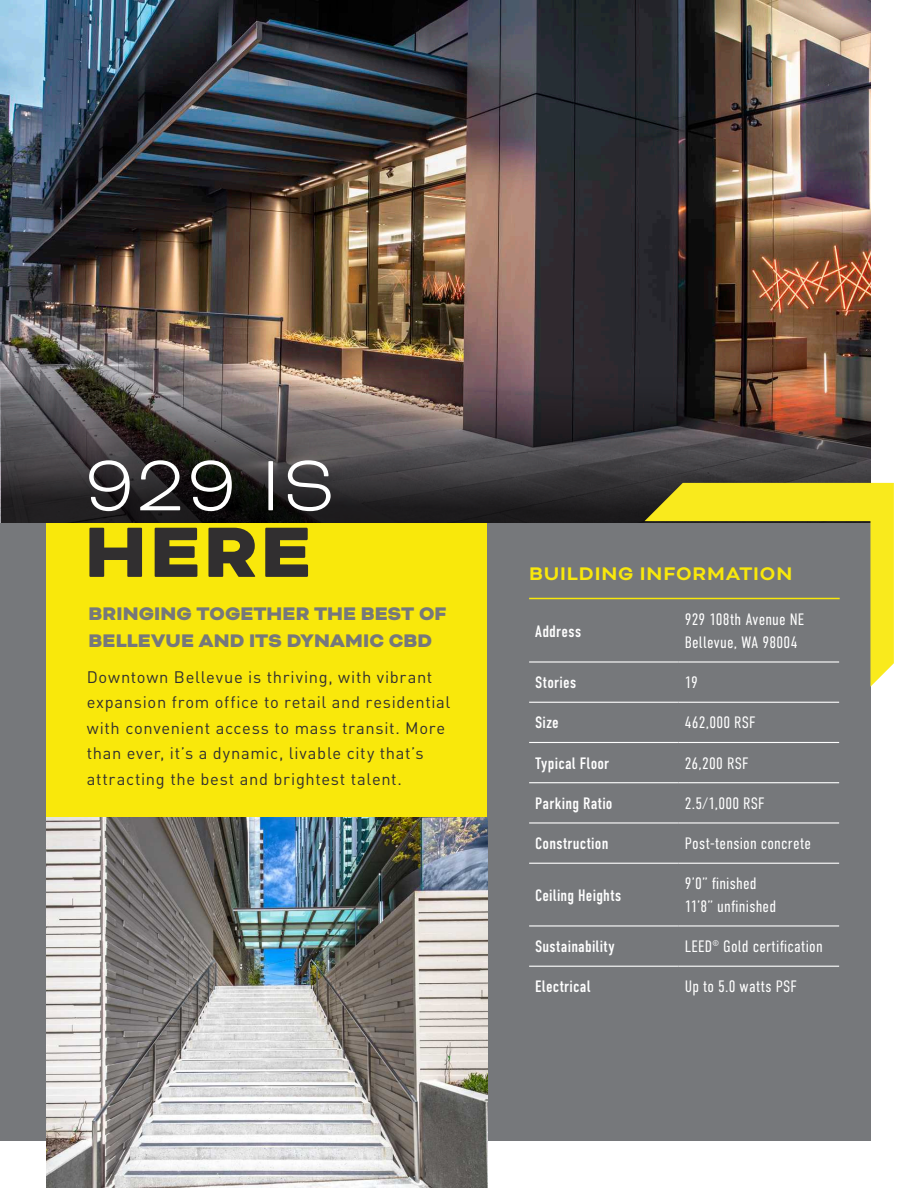
<style>
.page{position:relative;width:918px;height:1188px;background:#fff}
.page>*{position:absolute;margin:0;border:0;box-sizing:border-box;transform-origin:0 0}
.t1{font:300 81.9px "Bicyclette";color:#fff}
.t2{font:900 81.9px "Bicyclette";color:#312f30}
.t3{font:900 21px/27px "Bicyclette";letter-spacing:.005em;color:#76787b}
.t4{font:700 21px "Bicyclette";letter-spacing:.04em;color:#f9e80b}
.t5{font:16.5px/25.5px "DIN Pro";letter-spacing:.04em;color:#312f30}
.body{font:300 16.5px/22.5px "DIN Condensed";letter-spacing:.015em;color:#fff}
.body-2{font:16.5px "DIN Condensed";letter-spacing:.015em;color:#fff}
</style>
<div class="page">
<div style="left:0;top:523px;width:871px;height:618px;background:#76787b"></div>
<div style="left:46px;top:514px;width:441px;height:674px;background:#f9e80b"></div>
<hr style="left:529px;top:661px;width:150px;height:2px;background:#fff">
<hr style="left:529px;top:702px;width:150px;height:1px;background:#fff">
<hr style="left:679px;top:702px;width:160px;height:1px;background:#fff">
<hr style="left:529px;top:742px;width:150px;height:1px;background:#fff">
<hr style="left:679px;top:742px;width:160px;height:1px;background:#fff">
<hr style="left:529px;top:782px;width:150px;height:1px;background:#fff">
<hr style="left:679px;top:782px;width:160px;height:1px;background:#fff">
<hr style="left:529px;top:822px;width:150px;height:2px;background:#fff">
<hr style="left:679px;top:822px;width:160px;height:2px;background:#fff">
<hr style="left:529px;top:863px;width:150px;height:1px;background:#fff">
<hr style="left:679px;top:863px;width:160px;height:1px;background:#fff">
<hr style="left:529px;top:925px;width:150px;height:2px;background:#fff">
<hr style="left:679px;top:925px;width:160px;height:2px;background:#fff">
<hr style="left:529px;top:966px;width:150px;height:1px;background:#fff">
<hr style="left:679px;top:966px;width:160px;height:1px;background:#fff">
<img style="left:0;top:0;width:871px;height:523px">
<svg style="left:1px;top:378px;width:870px;height:145px;background:#494141"></svg>
<svg style="left:645px;top:483px;width:249px;height:204px"></svg>
<hr style="left:529px;top:598px;width:311px;height:1px;background:#f9e80b">
<img style="left:46px;top:817px;width:441px;height:371px">
<p class="t1" style="left:85px;top:438px;width:252px">929 IS</p>
<p class="t2" style="left:85px;top:504px;width:227px">HERE</p>
<p class="t3" style="left:89px;top:600px;width:359px">BRINGING TOGETHER THE BEST OF<br>BELLEVUE AND ITS DYNAMIC CBD</p>
<p class="t5" style="left:87px;top:662px;width:365px">Downtown Bellevue is thriving, with vibrant expansion from office to retail and residential with convenient access to mass transit. More than ever, it’s a dynamic, livable city that’s attracting the best and brightest talent.</p>
<p class="t4" style="left:529px;top:561px;width:265px">BUILDING INFORMATION</p>
<p class="body-2" style="left:535px;top:622px;width:48px">Address</p>
<p class="body" style="left:685px;top:609px;width:121px">929 108th Avenue NE<br>Bellevue, WA 98004</p>
<p class="body-2" style="left:535px;top:673px;width:43px">Stories</p>
<p class="body" style="left:685px;top:671px;width:15px">19</p>
<p class="body-2" style="left:535px;top:714px;width:25px">Size</p>
<p class="body" style="left:685px;top:712px;width:72px">462,000 RSF</p>
<p class="body-2" style="left:535px;top:754px;width:76px">Typical Floor</p>
<p class="body" style="left:685px;top:752px;width:65px">26,200 RSF</p>
<p class="body-2" style="left:535px;top:794px;width:79px">Parking Ratio</p>
<p class="body" style="left:685px;top:792px;width:81px">2.5/1,000 RSF</p>
<p class="body-2" style="left:535px;top:834px;width:75px">Construction</p>
<p class="body" style="left:685px;top:832px;width:128px">Post-tension concrete</p>
<p class="body-2" style="left:535px;top:886px;width:88px">Ceiling Heights</p>
<p class="body" style="left:685px;top:873px;width:93px">9’0” finished<br>11’8” unfinished</p>
<p class="body-2" style="left:535px;top:937px;width:81px">Sustainability</p>
<p class="body" style="left:685px;top:935px;width:140px">LEED<sup>©</sup> Gold certification</p>
<p class="body-2" style="left:535px;top:978px;width:57px">Electrical</p>
<p class="body" style="left:685px;top:976px;width:114px">Up to 5.0 watts PSF</p>
</div>
